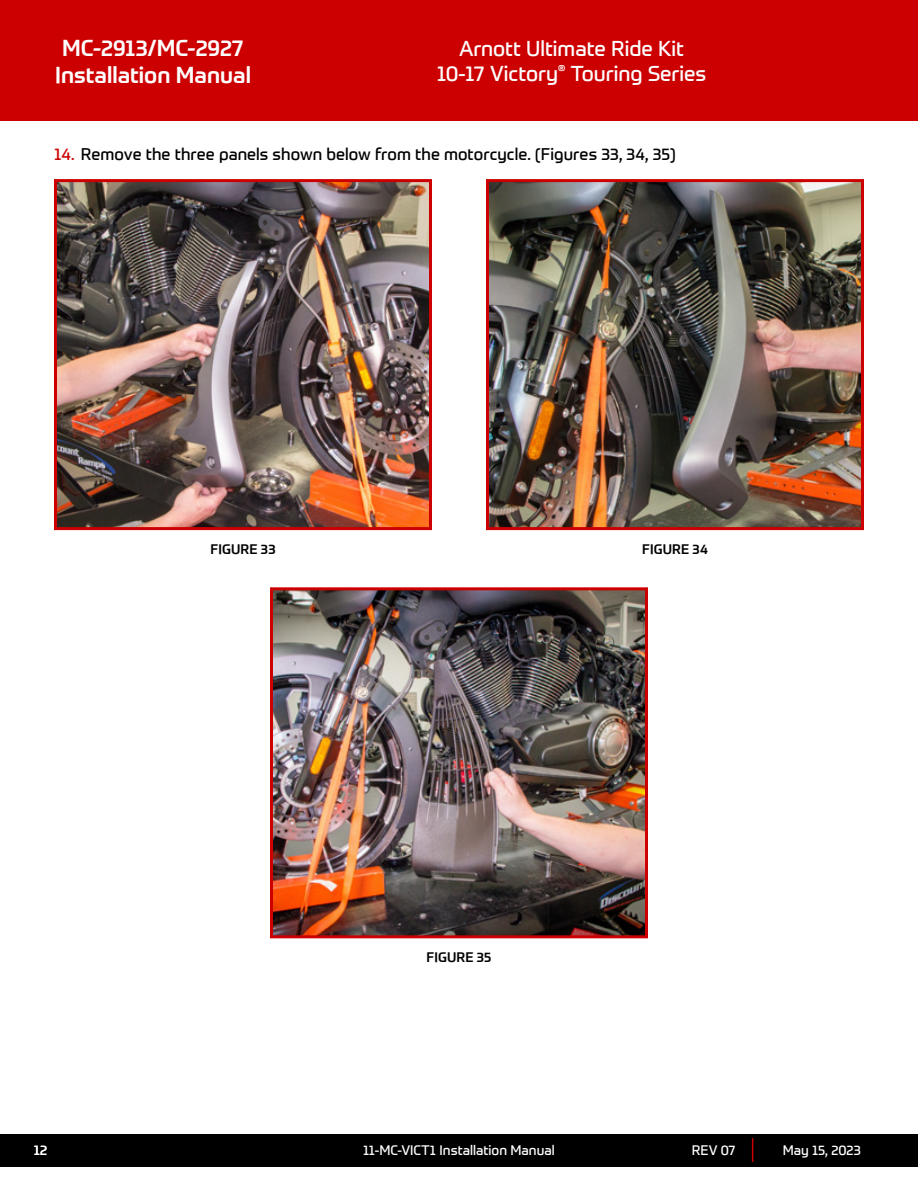
<style>
.page{position:relative;width:918px;height:1188px;background:#fff}
.page>*{position:absolute;margin:0;border:0;box-sizing:border-box;transform-origin:0 0}
.t1{font:500 22.5px/27px "Prometo";color:#fff;text-align:center}
.t2{font:21px/25.2px "Prometo";color:#fff;text-align:center}
.t3{font:16.5px "Prometo";letter-spacing:.005em;color:#000}
.t4{font:13.5px "Prometo";color:#fff}
.t5{font:500 13.5px "Prometo";letter-spacing:.01em;color:#000}
.s1{color:#c00}
</style>
<div class="page">
<div style="left:0;top:1134px;width:918px;height:32px;background:#000"></div>
<svg style="left:752px;top:1138px;width:1px;height:24px"></svg>
<img style="left:58px;top:183px;width:370px;height:343px">
<div style="left:54px;top:179px;width:378px;height:351px;border:3px solid #c00"></div>
<img style="left:490px;top:183px;width:370px;height:343px">
<div style="left:486px;top:179px;width:378px;height:351px;border:3px solid #c00"></div>
<img style="left:274px;top:591px;width:370px;height:343px">
<div style="left:270px;top:587px;width:378px;height:351px;border:3px solid #c00"></div>
<div style="left:0;top:0;width:918px;height:120px;background:#c00"></div>
<h1 class="t1" style="left:55px;top:34px;width:197px">MC-2913/MC-2927<br>Installation Manual</h1>
<h2 class="t2" style="left:437px;top:35px;width:271px">Arnott Ultimate Ride Kit<br>10-17 Victory<sup>®</sup> Touring Series</h2>
<p class="t3" style="left:54px;top:144px;width:624px"><span class="s1">14.</span> Remove the three panels shown below from the motorcycle. (Figures 33, 34, 35)</p>
<p class="t5" style="left:210px;top:541px;width:67px">FIGURE 33</p>
<p class="t5" style="left:642px;top:541px;width:67px">FIGURE 34</p>
<p class="t5" style="left:426px;top:949px;width:67px">FIGURE 35</p>
<p class="t4" style="left:375px;top:1142px;width:170px">XX-xxxx Installation Manual</p>
<p class="t4" style="left:692px;top:1142px;width:45px">REV 07</p>
<p class="t4" style="left:783px;top:1142px;width:80px">May 15, 2023</p>
<p class="t4" style="left:34px;top:1142px;width:15px">12</p>
<p class="t4" style="left:363px;top:1142px;width:193px">11-MC-VICT1 Installation Manual</p>
</div>
